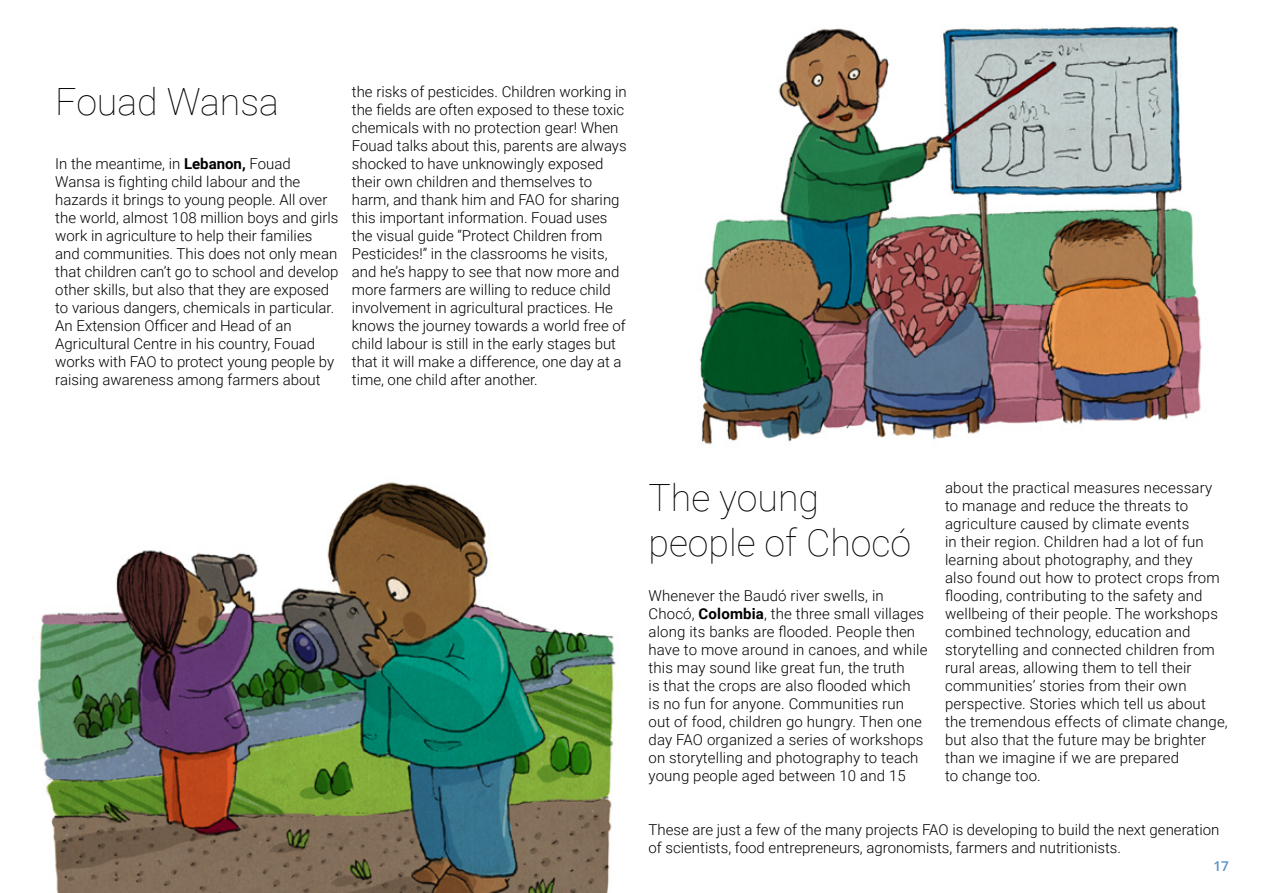
<style>
.page{position:relative;width:1263px;height:893px;background:#fff}
.page>*{position:absolute;margin:0;border:0;box-sizing:border-box;transform-origin:0 0}
.t1{font:100 37.5px/45px "Roboto";color:#000}
.t2{font:300 15px/18px "Roboto";color:#000}
.t3{font:600 13.5px "Open Sans";color:#5391c6}
.s1{font-weight:700}
</style>
<div class="page">
<img style="left:33px;top:482px;width:583px;height:411px">
<img style="left:699px;top:26px;width:503px;height:419px">
<h1 class="t1" style="left:55px;top:77px;width:225px">Fouad Wansa</h1>
<p class="t2" style="left:55px;top:154px;width:285px">In the meantime, in <span class="s1">Lebanon,</span> Fouad Wansa is fighting child labour and the hazards it brings to young people. All over the world, almost 108 million boys and girls work in agriculture to help their families and communities. This does not only mean that children can’t go to school and develop other skills, but also that they are exposed to various dangers, chemicals in particular.<br>An Extension Officer and Head of an Agricultural Centre in his country, Fouad works with FAO to protect young people by raising awareness among farmers about</p>
<p class="t2" style="left:352px;top:82px;width:276px">the risks of pesticides. Children working in the fields are often exposed to these toxic chemicals with no protection gear! When Fouad talks about this, parents are always shocked to have unknowingly exposed their own children and themselves to harm, and thank him and FAO for sharing this important information. Fouad uses the visual guide “Protect Children from Pesticides!” in the classrooms he visits, and he’s happy to see that now more and more farmers are willing to reduce child involvement in agricultural practices. He knows the journey towards a world free of child labour is still in the early stages but that it will make a difference, one day at a time, one child after another.</p>
<p class="t2" style="left:945px;top:478px;width:284px">about the practical measures necessary to manage and reduce the threats to agriculture caused by climate events<br>in their region. Children had a lot of fun learning about photography, and they<br>also found out how to protect crops from flooding, contributing to the safety and wellbeing of their people. The workshops combined technology, education and storytelling and connected children from rural areas, allowing them to tell their communities’ stories from their own perspective. Stories which tell us about the tremendous effects of climate change, but also that the future may be brighter than we imagine if we are prepared<br>to change too.</p>
<p class="t2" style="left:648px;top:820px;width:572px">These are just a few of the many projects FAO is developing to build the next generation of scientists, food entrepreneurs, agronomists, farmers and nutritionists.</p>
<h1 class="t1" style="left:648px;top:473px;width:264px">The young people of Chocó</h1>
<p class="t2" style="left:648px;top:586px;width:280px">Whenever the Baudó river swells, in Chocó, <span class="s1">Colombia</span>, the three small villages along its banks are flooded. People then have to move around in canoes, and while this may sound like great fun, the truth<br>is that the crops are also flooded which<br>is no fun for anyone. Communities run out of food, children go hungry. Then one day FAO organized a series of workshops on storytelling and photography to teach young people aged between 10 and 15</p>
<p class="t3" style="left:1213px;top:856px;width:17px">17</p>
</div>
